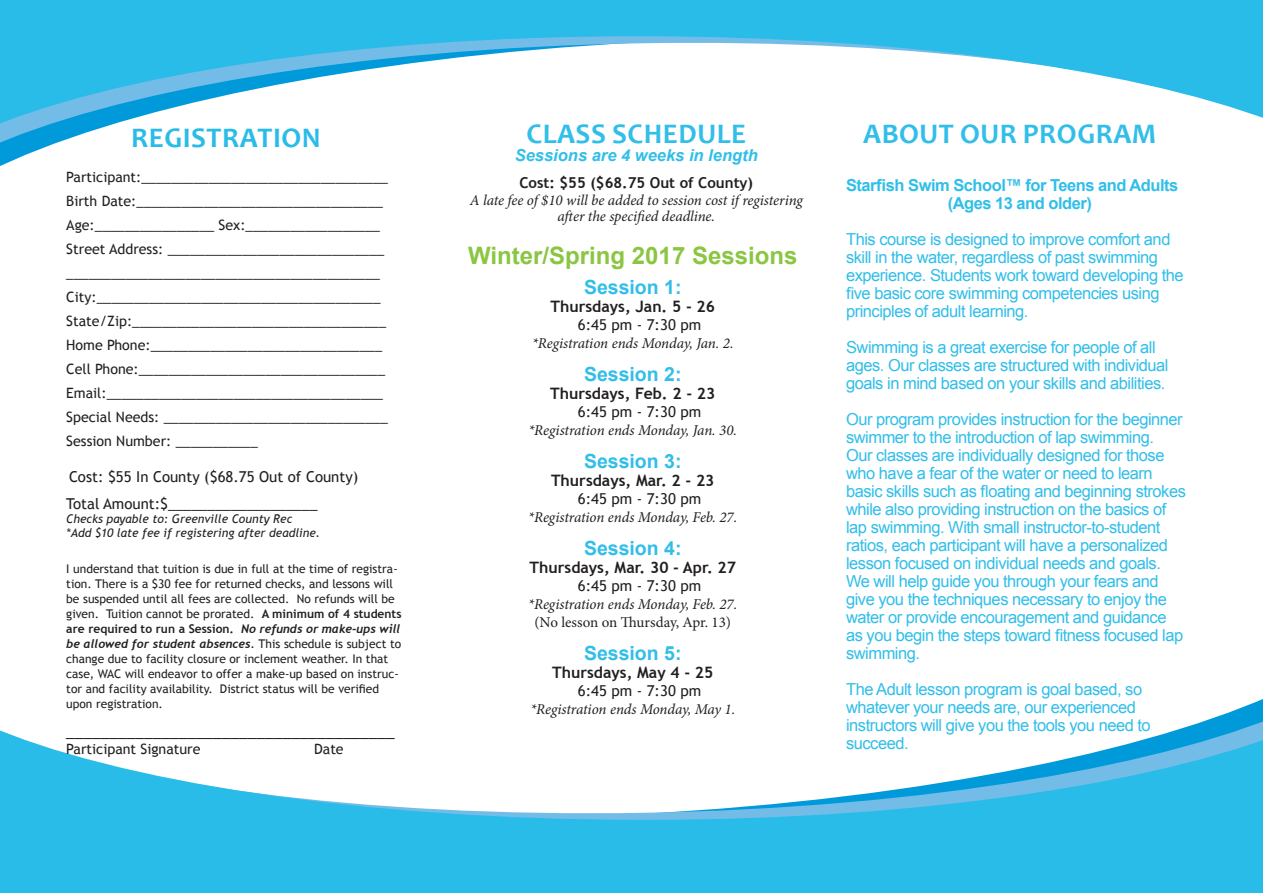
<style>
.page{position:relative;width:1263px;height:893px;background:#fff}
.page>*{position:absolute;margin:0;border:0;box-sizing:border-box;transform-origin:0 0}
.t1{font:700 28.5px "Candara";letter-spacing:.02em;color:#31bee9}
.t2{font:700 28.5px "Candara";letter-spacing:.02em;color:#29bce8}
.t3{font:700 24px "Arial";color:#8bc642}
.t4{font:700 19.5px "Arial";color:#31bee9}
.t5{font:16.5px/18px "Arial";letter-spacing:-.03em;color:#31bee9}
.t6{font:700 16.5px "Arial";letter-spacing:-.03em;color:#31bee9}
.t7{font:16.5px "Trebuchet MS";color:#231f20}
.t8{font:italic 700 16.5px "Arial";color:#31bee9}
.t9{font:700 15.75px "Trebuchet MS";color:#231f20}
.t10{font:italic 15px/16.5px "Minion Pro";letter-spacing:-.01em;color:#231f20;text-align:center}
.t11{font:15px "Trebuchet MS";color:#231f20}
.t12{font:14.25px "Trebuchet MS";color:#231f20}
.t13{font:12px/15px "Trebuchet MS";color:#231f20}
.t14{font:italic 12px "Trebuchet MS";color:#231f20}
.s1{font-weight:700}
.s2{font-family:"Trebuchet";font-weight:700;font-style:italic}
.s3{font-family:"Trebuchet MS";font-weight:700;font-style:normal}
.s4{font-style:normal}
</style>
<div class="page">
<svg style="left:0;top:724px;width:1263px;height:169px;fill:#29bce8"></svg>
<svg style="left:0;top:132px;width:88px;height:21px;fill:#009ada"></svg>
<svg style="left:0;top:0;width:1263px;height:132px"></svg>
<p class="t2" style="left:131px;top:120px;width:191px">REGISTRATION</p>
<p class="t12" style="left:66px;top:168px;width:323px">Participant:_________________________________</p>
<p class="t12" style="left:66px;top:192px;width:318px">Birth Date:_________________________________</p>
<p class="t12" style="left:66px;top:216px;width:315px">Age:________________ Sex:__________________</p>
<p class="t12" style="left:66px;top:240px;width:319px">Street Address: _____________________________</p>
<p class="t12" style="left:66px;top:264px;width:315px">__________________________________________</p>
<p class="t12" style="left:66px;top:288px;width:316px">City:______________________________________</p>
<p class="t12" style="left:66px;top:312px;width:321px">State/Zip:__________________________________</p>
<p class="t12" style="left:66px;top:336px;width:317px">Home Phone:_______________________________</p>
<p class="t12" style="left:66px;top:360px;width:320px">Cell Phone:_________________________________</p>
<p class="t12" style="left:66px;top:384px;width:318px">Email:_____________________________________</p>
<p class="t12" style="left:66px;top:408px;width:323px">Special Needs: ______________________________</p>
<p class="t12" style="left:66px;top:432px;width:193px">Session Number: ___________</p>
<p class="t11" style="left:69px;top:467px;width:291px">Cost: $55 In County ($68.75 Out of County)</p>
<p class="t11" style="left:66px;top:494px;width:253px">Total Amount:$___________________</p>
<p class="t14" style="left:66px;top:512px;width:227px">Checks payable to: Greenville County Rec</p>
<p class="t14" style="left:66px;top:526px;width:255px">*Add $10 late fee if registering after deadline.</p>
<p class="t13" style="left:66px;top:562px;width:337px">I understand that tuition is due in full at the time of registra&shy;tion. There is a $30 fee for returned checks, and lessons will be suspended until all fees are collected. No refunds will be given. Tuition cannot be prorated. <span class="s1">A minimum of 4 students are required to run a Session.</span> <span class="s2">No refunds or make-ups will be allowed for student absences.</span> This schedule is subject to change due to facility closure or inclement weather. In that case, WAC will endeavor to offer a make-up based on instruc&shy;tor and facility availability. District status will be verified upon registration.</p>
<p class="t7" style="left:66px;top:722px;width:330px">______________________________________</p>
<p class="t12" style="left:66px;top:741px;width:136px">Participant Signature</p>
<p class="t12" style="left:314px;top:741px;width:31px">Date</p>
<p class="t1" style="left:526px;top:116px;width:221px">CLASS SCHEDULE</p>
<p class="t8" style="left:515px;top:145px;width:245px">Sessions are 4 weeks in length</p>
<p class="t10" style="left:470px;top:175px;width:335px"><span class="s3">Cost: $55 ($68.75 Out of County)<br></span>A late fee of $10 will be added to session cost if registering after the specified deadline.</p>
<p class="t3" style="left:468px;top:240px;width:331px">Winter/Spring 2017 Sessions</p>
<p class="t4" style="left:584px;top:274px;width:99px">Session 1:</p>
<p class="t9" style="left:550px;top:297px;width:166px">Thursdays, Jan. 5 - 26</p>
<p class="t11" style="left:578px;top:316px;width:125px">6:45 pm - 7:30 pm</p>
<p class="t10" style="left:532px;top:335px;width:203px">*Registration ends Monday, Jan. 2.</p>
<p class="t4" style="left:584px;top:361px;width:99px">Session 2:</p>
<p class="t9" style="left:550px;top:384px;width:167px">Thursdays, Feb. 2 - 23</p>
<p class="t11" style="left:578px;top:403px;width:125px">6:45 pm - 7:30 pm</p>
<p class="t10" style="left:528px;top:422px;width:210px">*Registration ends Monday, Jan. 30.</p>
<p class="t4" style="left:584px;top:448px;width:99px">Session 3:</p>
<p class="t9" style="left:551px;top:471px;width:165px">Thursdays, Mar. 2 - 23</p>
<p class="t11" style="left:578px;top:490px;width:125px">6:45 pm - 7:30 pm</p>
<p class="t10" style="left:528px;top:509px;width:210px">*Registration ends Monday, Feb. 27.</p>
<p class="t4" style="left:584px;top:535px;width:99px">Session 4:</p>
<p class="t9" style="left:529px;top:558px;width:208px">Thursdays, Mar. 30 - Apr. 27</p>
<p class="t11" style="left:578px;top:577px;width:125px">6:45 pm - 7:30 pm</p>
<p class="t10" style="left:528px;top:595px;width:210px;line-height:18px">*Registration ends Monday, Feb. 27. <span class="s4">(No lesson on Thursday, Apr. 13)</span></p>
<p class="t4" style="left:584px;top:640px;width:99px">Session 5:</p>
<p class="t9" style="left:552px;top:663px;width:163px">Thursdays, May 4 - 25</p>
<p class="t11" style="left:578px;top:682px;width:125px">6:45 pm - 7:30 pm</p>
<p class="t10" style="left:530px;top:701px;width:206px">*Registration ends Monday, May 1.</p>
<p class="t1" style="left:863px;top:116px;width:295px">ABOUT OUR PROGRAM</p>
<p class="t6" style="left:846px;top:174px;width:334px">Starfish Swim School™ for Teens and Adults</p>
<p class="t6" style="left:948px;top:192px;width:146px">(Ages 13 and older)</p>
<p class="t5" style="left:846px;top:230px;width:339px">This course is designed to improve comfort and skill in the water, regardless of past swimming experience. Students work toward developing the five basic core swimming competencies using principles of adult learning.</p>
<p class="t5" style="left:846px;top:338px;width:324px">Swimming is a great exercise for people of all ages. Our classes are structured with individual goals in mind based on your skills and abilities.</p>
<p class="t5" style="left:846px;top:410px;width:341px">Our program provides instruction for the beginner swimmer to the introduction of lap swimming.<br>Our classes are individually designed for those who have a fear of the water or need to learn basic skills such as floating and beginning strokes while also providing instruction on the basics of lap swimming. With small instructor-to-student ratios, each participant will have a personalized lesson focused on individual needs and goals.<br>We will help guide you through your fears and give you the techniques necessary to enjoy the water or provide encouragement and guidance as you begin the steps toward fitness focused lap swimming.</p>
<p class="t5" style="left:846px;top:680px;width:306px">The Adult lesson program is goal based, so whatever your needs are, our experienced instructors will give you the tools you need to succeed.</p>
</div>
